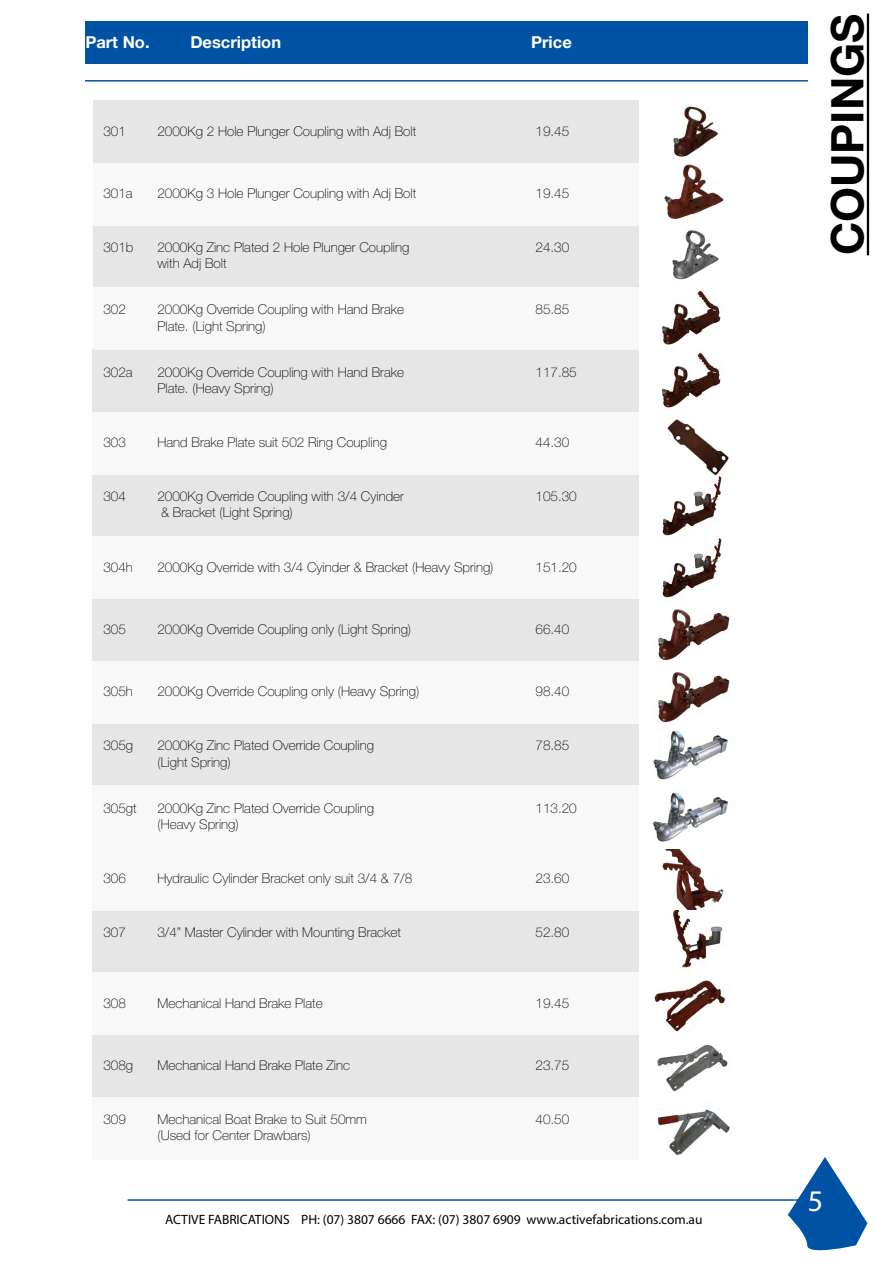
<style>
.page{position:relative;width:893px;height:1263px;background:#fff}
.page>*{position:absolute;margin:0;border:0;box-sizing:border-box;transform-origin:0 0}
.t1{font:700 45px "Helvetica Neue LT Std";color:#000}
.t2{font:30px "Myriad Pro";color:#fff}
.t3{font:700 16.5px "Helvetica Neue LT Std";color:#fff}
.t4{font:100 13.5px "Helvetica Neue LT Std";color:#000}
.t5{font:13.5px "Myriad Pro";color:#000}
</style>
<div class="page">
<div style="left:93px;top:101px;width:546px;height:62px;background:#e6e6e6"></div>
<div style="left:92px;top:474px;width:547px;height:63px;background:#e6e6e6"></div>
<div style="left:93px;top:225px;width:546px;height:63px;background:#e6e6e6"></div>
<div style="left:92px;top:599px;width:547px;height:62px;background:#e6e6e6"></div>
<div style="left:92px;top:910px;width:547px;height:63px;background:#e6e6e6"></div>
<div style="left:92px;top:350px;width:547px;height:62px;background:#e6e6e6"></div>
<div style="left:92px;top:723px;width:547px;height:63px;background:#e6e6e6"></div>
<div style="left:92px;top:1035px;width:547px;height:62px;background:#e6e6e6"></div>
<div style="left:93px;top:163px;width:546px;height:62px;background:#f8f8f9"></div>
<div style="left:92px;top:537px;width:547px;height:62px;background:#f8f8f9"></div>
<div style="left:92px;top:848px;width:547px;height:62px;background:#f8f8f9"></div>
<div style="left:93px;top:288px;width:546px;height:62px;background:#f8f8f9"></div>
<div style="left:92px;top:661px;width:547px;height:62px;background:#f8f8f9"></div>
<div style="left:92px;top:973px;width:547px;height:62px;background:#f8f8f9"></div>
<div style="left:92px;top:412px;width:547px;height:62px;background:#f8f8f9"></div>
<div style="left:92px;top:786px;width:547px;height:62px;background:#f8f8f9"></div>
<div style="left:92px;top:1097px;width:547px;height:62px;background:#f8f8f9"></div>
<div style="left:85px;top:21px;width:723px;height:43px;background:#0052a4"></div>
<hr style="left:85px;top:80px;width:723px;height:2px;background:#0052a4">
<hr style="left:128px;top:1199px;width:680px;height:2px;background:#0052a4">
<svg style="left:788px;top:1157px;width:79px;height:94px"></svg>
<hr style="left:867px;top:14px;width:2px;height:241px;background:#000">
<img style="left:653px;top:105px;width:77px;height:737px">
<img style="left:653px;top:910px;width:77px;height:245px">
<img style="left:662px;top:849px;width:62px;height:61px">
<p class="t3" style="left:85px;top:32px;width:66px">Part No.</p>
<p class="t3" style="left:190px;top:32px;width:92px">Description</p>
<p class="t3" style="left:531px;top:32px;width:42px">Price</p>
<p class="t4" style="left:103px;top:123px;width:24px">301</p>
<p class="t4" style="left:157px;top:123px;width:260px">2000Kg 2 Hole Plunger Coupling with Adj Bolt</p>
<p class="t4" style="left:535px;top:123px;width:35px">19.45</p>
<p class="t4" style="left:103px;top:185px;width:31px">301a</p>
<p class="t4" style="left:157px;top:185px;width:260px">2000Kg 3 Hole Plunger Coupling with Adj Bolt</p>
<p class="t4" style="left:535px;top:185px;width:35px">19.45</p>
<p class="t4" style="left:103px;top:240px;width:32px">301b</p>
<p class="t4" style="left:157px;top:240px;width:254px">2000Kg Zinc Plated 2 Hole Plunger Coupling</p>
<p class="t4" style="left:535px;top:240px;width:35px">24.30</p>
<p class="t4" style="left:157px;top:256px;width:71px">with Adj Bolt</p>
<p class="t4" style="left:103px;top:302px;width:24px">302</p>
<p class="t4" style="left:157px;top:302px;width:248px">2000Kg Override Coupling with Hand Brake</p>
<p class="t4" style="left:535px;top:302px;width:35px">85.85</p>
<p class="t4" style="left:157px;top:318px;width:110px">Plate. (Light Spring)</p>
<p class="t4" style="left:103px;top:364px;width:31px">302a</p>
<p class="t4" style="left:157px;top:364px;width:248px">2000Kg Override Coupling with Hand Brake</p>
<p class="t4" style="left:535px;top:364px;width:43px">117.85</p>
<p class="t4" style="left:157px;top:380px;width:118px">Plate. (Heavy Spring)</p>
<p class="t4" style="left:103px;top:435px;width:24px">303</p>
<p class="t4" style="left:157px;top:435px;width:231px">Hand Brake Plate suit 502 Ring Coupling</p>
<p class="t4" style="left:535px;top:435px;width:35px">44.30</p>
<p class="t4" style="left:103px;top:489px;width:24px">304</p>
<p class="t4" style="left:157px;top:489px;width:248px">2000Kg Override Coupling with 3/4 Cyinder</p>
<p class="t4" style="left:535px;top:489px;width:43px">105.30</p>
<p class="t4" style="left:161px;top:505px;width:133px">&amp; Bracket (Light Spring)</p>
<p class="t4" style="left:103px;top:559px;width:31px">304h</p>
<p class="t4" style="left:157px;top:559px;width:338px">2000Kg Override with 3/4 Cyinder &amp; Bracket (Heavy Spring)</p>
<p class="t4" style="left:535px;top:559px;width:43px">151.20</p>
<p class="t4" style="left:103px;top:621px;width:24px">305</p>
<p class="t4" style="left:157px;top:621px;width:255px">2000Kg Override Coupling only (Light Spring)</p>
<p class="t4" style="left:535px;top:621px;width:35px">66.40</p>
<p class="t4" style="left:103px;top:684px;width:31px">305h</p>
<p class="t4" style="left:157px;top:684px;width:263px">2000Kg Override Coupling only (Heavy Spring)</p>
<p class="t4" style="left:535px;top:684px;width:35px">98.40</p>
<p class="t4" style="left:103px;top:738px;width:31px">305g</p>
<p class="t4" style="left:157px;top:738px;width:218px">2000Kg Zinc Plated Override Coupling</p>
<p class="t4" style="left:535px;top:738px;width:35px">78.85</p>
<p class="t4" style="left:157px;top:754px;width:75px">(Light Spring)</p>
<p class="t4" style="left:103px;top:800px;width:35px">305gt</p>
<p class="t4" style="left:157px;top:800px;width:218px">2000Kg Zinc Plated Override Coupling</p>
<p class="t4" style="left:535px;top:800px;width:43px">113.20</p>
<p class="t4" style="left:157px;top:816px;width:83px">(Heavy Spring)</p>
<p class="t4" style="left:103px;top:870px;width:24px">306</p>
<p class="t4" style="left:157px;top:870px;width:256px">Hydraulic Cylinder Bracket only suit 3/4 &amp; 7/8</p>
<p class="t4" style="left:535px;top:870px;width:35px">23.60</p>
<p class="t4" style="left:103px;top:925px;width:24px">307</p>
<p class="t4" style="left:157px;top:925px;width:245px">3/4” Master Cylinder with Mounting Bracket</p>
<p class="t4" style="left:535px;top:925px;width:35px">52.80</p>
<p class="t4" style="left:103px;top:995px;width:24px">308</p>
<p class="t4" style="left:157px;top:995px;width:167px">Mechanical Hand Brake Plate</p>
<p class="t4" style="left:535px;top:995px;width:35px">19.45</p>
<p class="t4" style="left:103px;top:1057px;width:31px">308g</p>
<p class="t4" style="left:157px;top:1057px;width:194px">Mechanical Hand Brake Plate Zinc</p>
<p class="t4" style="left:535px;top:1057px;width:35px">23.75</p>
<p class="t4" style="left:103px;top:1111px;width:24px">309</p>
<p class="t4" style="left:157px;top:1111px;width:211px">Mechanical Boat Brake to Suit 50mm</p>
<p class="t4" style="left:535px;top:1111px;width:35px">40.50</p>
<p class="t4" style="left:157px;top:1128px;width:155px">(Used for Center Drawbars)</p>
<p class="t5" style="left:165px;top:1211px;width:539px">ACTIVE FABRICATIONS PH: (07) 3807 6666 FAX: (07) 3807 6909 www.activefabrications.com.au</p>
<h1 class="t1" style="left:820px;top:255px;width:243px;rotate:-90deg">COUPINGS</h1>
<h2 class="t2" style="left:808px;top:1183px;width:17px">5</h2>
</div>
